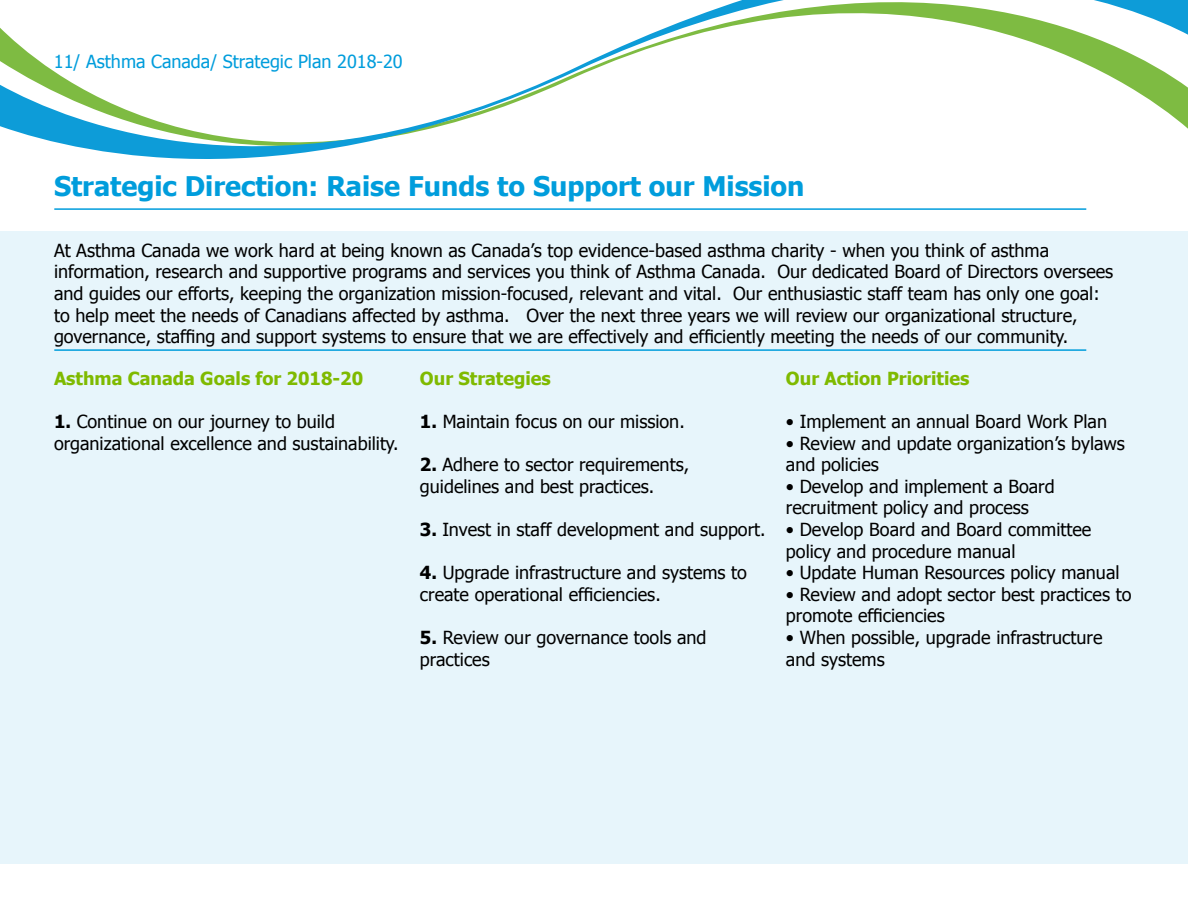
<style>
.page{position:relative;width:1188px;height:918px;background:#fff}
.page>*{position:absolute;margin:0;border:0;box-sizing:border-box;transform-origin:0 0}
.t1{font:700 27px "Tahoma";color:#009ddc}
.t2{font:18px/21.6px "Tahoma";color:#000}
.t3{font:700 18px "Tahoma";color:#7fba00}
.t4{font:18px "Tahoma";color:#009ddc}
.s1{font-weight:700}
</style>
<div class="page">
<div style="left:0;top:231px;width:1188px;height:633px;background:#e7f5fb"></div>
<svg style="left:0;top:0;width:1188px;height:159px"></svg>
<hr style="left:54px;top:208px;width:1032px;height:2px;background:#009ddc">
<hr style="left:54px;top:349px;width:1032px;height:2px;background:#009ddc">
<p class="t4" style="left:54px;top:49px;width:350px">11/ Asthma Canada/ Strategic Plan 2018-20</p>
<h1 class="t1" style="left:54px;top:167px;width:752px">Strategic Direction: Raise Funds to Support our Mission</h1>
<p class="t2" style="left:54px;top:239px;width:1061px">At Asthma Canada we work hard at being known as Canada’s top evidence-based asthma charity - when you think of asthma information, research and supportive programs and services you think of Asthma Canada. Our dedicated Board of Directors oversees and guides our efforts, keeping the organization mission-focused, relevant and vital. Our enthusiastic staff team has only one goal: to help meet the needs of Canadians affected by asthma. Over the next three years we will review our organizational structure, governance, staffing and support systems to ensure that we are effectively and efficiently meeting the needs of our community.</p>
<p class="t3" style="left:54px;top:366px;width:311px">Asthma Canada Goals for 2018-20</p>
<p class="t2" style="left:54px;top:410px;width:346px"><span class="s1">1.</span> Continue on our journey to build organizational excellence and sustainability.</p>
<p class="t3" style="left:420px;top:366px;width:132px">Our Strategies</p>
<p class="t2" style="left:420px;top:410px;width:266px"><span class="s1">1.</span> Maintain focus on our mission.</p>
<p class="t2" style="left:420px;top:453px;width:271px"><span class="s1">2.</span> Adhere to sector requirements, guidelines and best practices.</p>
<p class="t2" style="left:420px;top:518px;width:347px"><span class="s1">3.</span> Invest in staff development and support.</p>
<p class="t2" style="left:420px;top:561px;width:329px"><span class="s1">4.</span> Upgrade infrastructure and systems to create operational efficiencies.</p>
<p class="t2" style="left:420px;top:626px;width:288px"><span class="s1">5.</span> Review our governance tools and practices</p>
<p class="t3" style="left:786px;top:366px;width:185px">Our Action Priorities</p>
<p class="t2" style="left:786px;top:410px;width:323px">• Implement an annual Board Work Plan</p>
<p class="t2" style="left:786px;top:432px;width:340px">• Review and update organization’s bylaws and policies</p>
<p class="t2" style="left:786px;top:475px;width:270px">• Develop and implement a Board recruitment policy and process</p>
<p class="t2" style="left:786px;top:518px;width:307px">• Develop Board and Board committee policy and procedure manual</p>
<p class="t2" style="left:786px;top:561px;width:335px">• Update Human Resources policy manual</p>
<p class="t2" style="left:786px;top:583px;width:347px">• Review and adopt sector best practices to promote efficiencies</p>
<p class="t2" style="left:786px;top:626px;width:318px">• When possible, upgrade infrastructure and systems</p>
</div>
